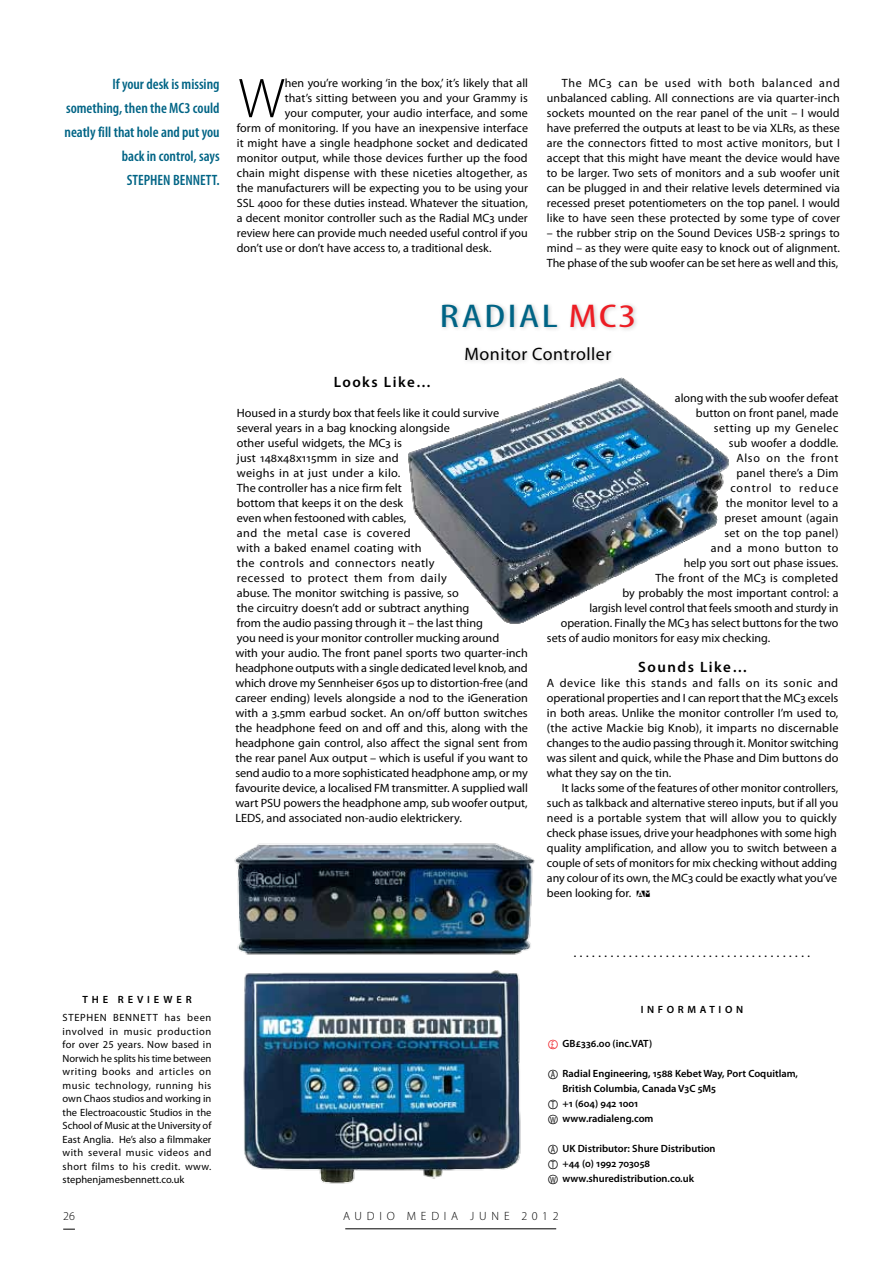
<style>
.page{position:relative;width:893px;height:1263px;background:#fff}
.page>*{position:absolute;margin:0;border:0;box-sizing:border-box;transform-origin:0 0}
.t1{font:300 56.55px "Myriad Pro";color:#000}
.t2{font:condensed 33px "Myriad Pro";letter-spacing:.04em;color:#006485;scale:1.45 1}
.t3{font:18px "Myriad Pro";letter-spacing:.025em;color:#000}
.t4{font:600 condensed 15px/24px "Myriad Pro";color:#006485;text-align:right}
.t5{font:600 15px "Myriad Pro";letter-spacing:.1em;color:#000}
.t6{font:12px/15px "Myriad Pro";color:#000;text-align:justify}
.t7{font:12px "Myriad Pro";letter-spacing:.02em;color:#000}
.t8{font:300 12px "Myriad Pro";letter-spacing:.4em;color:#000}
.t9{font:12px "Myriad Pro";letter-spacing:.03em;color:#000}
.t10{font:12px "Myriad Pro";letter-spacing:.025em;color:#000}
.t11{font:12px "Myriad Pro";letter-spacing:.04em;color:#000}
.t12{font:12px "Myriad Pro";letter-spacing:.075em;color:#000}
.t13{font:12px "Myriad Pro";letter-spacing:.055em;color:#000}
.t14{font:10.5px/13.5px "Myriad Pro";letter-spacing:.015em;color:#000;text-align:justify}
.t15{font:600 10.5px/15px "Myriad Pro";color:#000}
.t16{font:600 10.5px "Myriad Pro";letter-spacing:.35em;color:#000}
.s1{color:#ed1d24}
.s2{font-family:"Myriad Circle Letters";font-size:13.5px}
.s3{font-family:"Myriad Circle Letters";font-weight:400;font-size:12px;color:#ed1d24}
.s4{font-family:"Myriad Circle Letters";font-weight:400;font-size:12px}
</style>
<div class="page">
<div style="left:439px;top:301px;width:200px;height:64px;background:#000;opacity:.2"></div>
<hr style="left:345px;top:1228px;width:211px;height:1px;background:#000">
<svg style="left:63px;top:1229px;width:12px;height:1px"></svg>
<img style="left:408px;top:377px;width:321px;height:247px">
<img style="left:234px;top:843px;width:301px;height:112px">
<img style="left:243px;top:970px;width:278px;height:214px">
<p class="t4" style="left:64px;top:73px;width:157px">If your desk is missing something, then the MC3 could neatly fill that hole and put you back in control, says<br>STEPHEN BENNETT.</p>
<h1 class="t1" style="left:238px;top:67px;width:48px">W</h1>
<p class="t6" style="left:285px;top:76px;width:245px">hen you’re working ‘in the box,’ it’s likely that all</p>
<p class="t6" style="left:285px;top:91px;width:245px">that’s sitting between you and your Grammy is</p>
<p class="t6" style="left:285px;top:106px;width:245px">your computer, your audio interface, and some</p>
<p class="t6" style="left:237px;top:121px;width:293px">form of monitoring. If you have an inexpensive interface</p>
<p class="t6" style="left:237px;top:136px;width:292px">it might have a single headphone socket and dedicated</p>
<p class="t6" style="left:237px;top:151px;width:292px">monitor output, while those devices further up the food</p>
<p class="t6" style="left:237px;top:166px;width:292px">chain might dispense with these niceties altogether, as</p>
<p class="t6" style="left:237px;top:181px;width:293px">the manufacturers will be expecting you to be using your</p>
<p class="t6" style="left:237px;top:196px;width:293px">SSL 4000 for these duties instead. Whatever the situation,</p>
<p class="t6" style="left:237px;top:211px;width:292px">a decent monitor controller such as the Radial MC3 under</p>
<p class="t6" style="left:237px;top:226px;width:292px">review here can provide much needed useful control if you</p>
<p class="t6" style="left:237px;top:241px;width:256px">don’t use or don’t have access to, a traditional desk.</p>
<p class="t6" style="left:547px;top:76px;width:295px;text-indent:15px">The MC3 can be used with both balanced and unbalanced cabling. All connections are via quarter-inch sockets mounted on the rear panel of the unit – I would have preferred the outputs at least to be via XLRs, as these are the connectors fitted to most active monitors, but I accept that this might have meant the device would have to be larger. Two sets of monitors and a sub woofer unit can be plugged in and their relative levels determined via recessed preset potentiometers on the top panel. I would like to have seen these protected by some type of cover</p>
<p class="t6" style="left:547px;top:226px;width:294px">– the rubber strip on the Sound Devices USB-2 springs to mind – as they were quite easy to knock out of alignment.<br>The phase of the sub woofer can be set here as well and this,</p>
<h2 class="t2" style="left:440px;top:298px;width:137px">Radial <span class="s1">MC3</span></h2>
<h3 class="t3" style="left:465px;top:344px;width:148px">Monitor Controller</h3>
<p class="t5" style="left:334px;top:374px;width:99px">Looks Like…</p>
<p class="t6" style="left:235px;top:406px;width:294px;text-align:left">Housed in a sturdy box that feels like it could survive several years in a bag knocking alongside<br>other useful widgets, the MC3 is<br>just 148x48x115mm in size and<br>weighs in at just under a kilo.<br>The controller has a nice firm felt<br>bottom that keeps it on the desk<br>even when festooned with cables,<br>and the metal case is covered<br>with a baked enamel coating with<br>the controls and connectors neatly<br>recessed to protect them from daily<br>abuse. The monitor switching is passive, so<br>the circuitry doesn’t add or subtract anything<br>from the audio passing through it – the last thing<br>you need is your monitor controller mucking around<br>with your audio. The front panel sports two quarter-inch headphone outputs with a single dedicated level knob, and which drove my Sennheiser 650s up to distortion-free (and career ending) levels alongside a nod to the iGeneration with a 3.5mm earbud socket. An on/off button switches the headphone feed on and off and this, along with the headphone gain control, also affect the signal sent from the rear panel Aux output – which is useful if you want to send audio to a more sophisticated headphone amp, or my favourite device, a localised FM transmitter. A supplied wall wart PSU powers the headphone amp, sub woofer output, LEDS, and associated non-audio elektrickery.</p>
<p class="t6" style="left:675px;top:391px;width:165px">along with the sub woofer defeat</p>
<p class="t6" style="left:696px;top:406px;width:144px">button on front panel, made</p>
<p class="t9" style="left:714px;top:422px;width:126px">setting up my Genelec</p>
<p class="t6" style="left:729px;top:436px;width:111px">sub woofer a doddle.</p>
<p class="t13" style="left:736px;top:452px;width:103px">Also on the front</p>
<p class="t7" style="left:736px;top:467px;width:104px">panel there’s a Dim</p>
<p class="t12" style="left:730px;top:482px;width:109px">control to reduce</p>
<p class="t6" style="left:726px;top:496px;width:114px">the monitor level to a</p>
<p class="t7" style="left:724px;top:512px;width:116px">preset amount (again</p>
<p class="t10" style="left:724px;top:527px;width:116px">set on the top panel)</p>
<p class="t11" style="left:711px;top:542px;width:129px">and a mono button to</p>
<p class="t6" style="left:684px;top:556px;width:156px">help you sort out phase issues.</p>
<p class="t7" style="left:655px;top:572px;width:184px">The front of the MC3 is completed</p>
<p class="t6" style="left:622px;top:586px;width:218px">by probably the most important control: a</p>
<p class="t6" style="left:589px;top:601px;width:251px">largish level control that feels smooth and sturdy in</p>
<p class="t6" style="left:561px;top:616px;width:279px">operation. Finally the MC3 has select buttons for the two</p>
<p class="t6" style="left:547px;top:631px;width:225px">sets of audio monitors for easy mix checking.</p>
<p class="t5" style="left:638px;top:659px;width:111px">Sounds Like…</p>
<p class="t6" style="left:547px;top:676px;width:293px">A device like this stands and falls on its sonic and operational properties and I can report that the MC3 excels in both areas. Unlike the monitor controller I’m used to, (the active Mackie big Knob), it imparts no discernable changes to the audio passing through it. Monitor switching was silent and quick, while the Phase and Dim buttons do what they say on the tin.</p>
<p class="t6" style="left:547px;top:781px;width:293px;text-align:left;text-indent:15px">It lacks some of the features of other monitor controllers, such as talkback and alternative stereo inputs, but if all you need is a portable system that will allow you to quickly check phase issues, drive your headphones with some high quality amplification, and allow you to switch between a couple of sets of monitors for mix checking without adding any colour of its own, the MC3 could be exactly what you’ve been looking for. <span class="s2">∫</span></p>
<p class="t15" style="left:574px;top:946px;width:238px">.......................................</p>
<p class="t15" style="left:82px;top:992px;width:56px">t he Reviewer</p>
<p class="t14" style="left:63px;top:1011px;width:150px">STEPHEN BENNETT has been involved in music production for over 25 years. Now based in Norwich he splits his time between writing books and articles on music technology, running his own Chaos studios and working in the Electroacoustic Studios in the School of Music at the University of East Anglia. He’s also a filmmaker with several music videos and short films to his credit. www. stephenjamesbennett.co.uk</p>
<p class="t8" style="left:63px;top:1210px;width:13px">26</p>
<p class="t8" style="left:343px;top:1209px;width:217px">AUDIO MEDIA JU NE 2012</p>
<p class="t16" style="left:641px;top:1003px;width:104px">INFORMATION</p>
<p class="t15" style="left:547px;top:1036px;width:107px"><span class="s3">£</span> GB£336.00 (inc.VAT)</p>
<p class="t15" style="left:547px;top:1066px;width:253px"><span class="s4">A</span> Radial Engineering, 1588 Kebet Way, Port Coquitlam,</p>
<p class="t15" style="left:562px;top:1081px;width:155px">British Columbia, Canada V3C 5M5</p>
<p class="t15" style="left:547px;top:1096px;width:93px"><span class="s4">T</span> +1 (604) 942 1001</p>
<p class="t15" style="left:547px;top:1111px;width:108px"><span class="s4">W</span> www.radialeng.com</p>
<p class="t15" style="left:547px;top:1141px;width:170px"><span class="s4">A</span> UK Distributor: Shure Distribution<br><span class="s4">T</span> +44 (0) 1992 703058<br><span class="s4">W</span> www.shuredistribution.co.uk</p>
</div>
